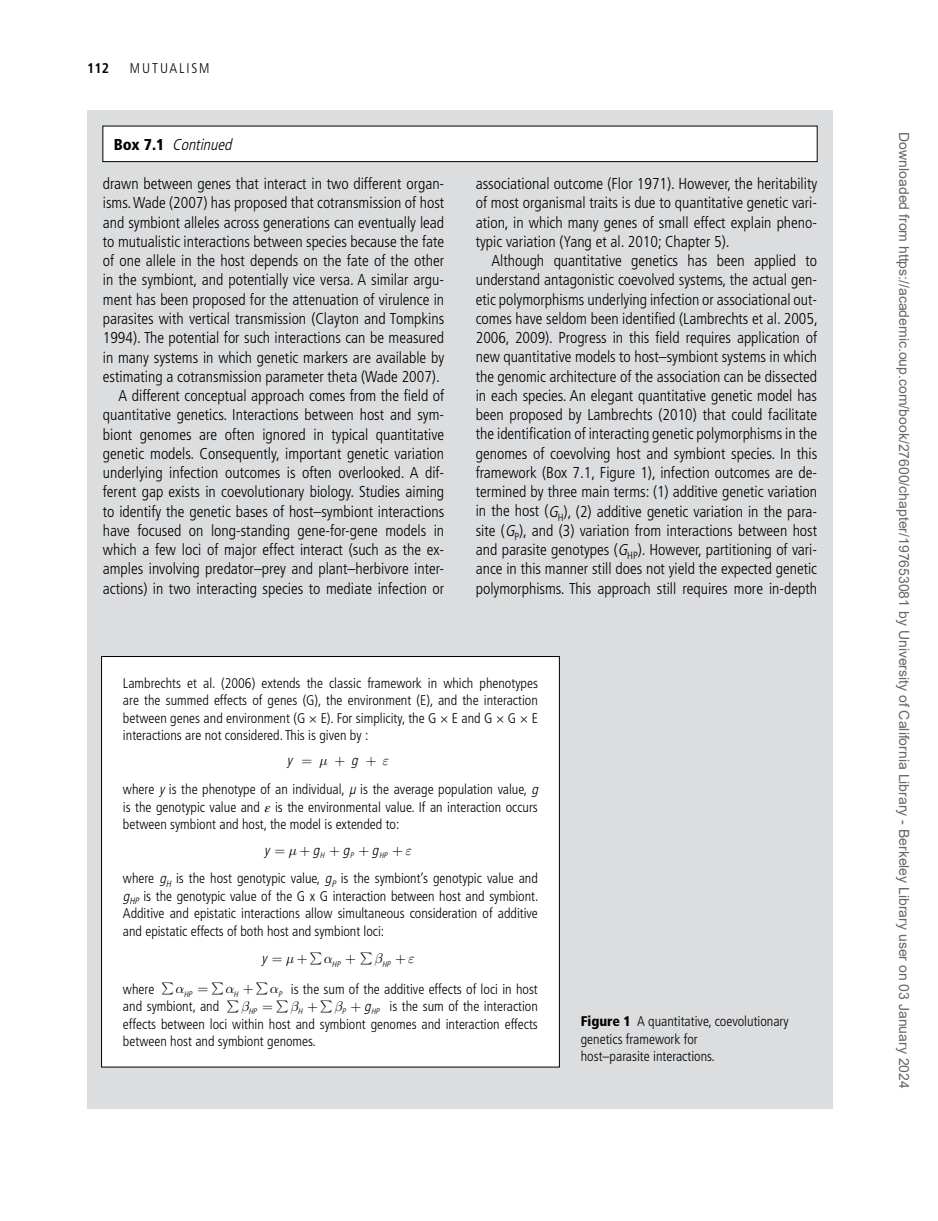
<style>
.page{position:relative;width:938px;height:1221px;background:#fff}
.page>*{position:absolute;margin:0;border:0;box-sizing:border-box;transform-origin:0 0}
.t1{font:300 condensed 15.75px/19.2px "Frutiger LT Std";color:#000;text-align:justify}
.t2{font:italic 300 condensed 15.75px "Frutiger LT Std";color:#000}
.t3{font:300 condensed 14px/17.5px "Frutiger LT Std";color:#000;text-align:justify}
.t4{font:14px "Arial";color:#666}
.t5{font:italic 300 condensed 14px "Frutiger LT Std";color:#000}
.t6{font:700 condensed 14px "Frutiger LT Std";color:#000}
.t7{font:italic 300 condensed 8.05px "Frutiger LT Std";color:#000}
.s1{font-weight:900;font-style:normal}
.s2{font-style:italic}
.s3{font-family:"STIX General";font-weight:400;font-style:italic;font-stretch:normal}
.s4{font-weight:900}
</style>
<div class="page">
<div style="left:87px;top:110px;width:746px;height:999px;background:#dcdddf"></div>
<div style="left:103px;top:126px;width:714px;height:36px;background:#fff"></div>
<div style="left:102px;top:126px;width:715px;height:36px;border:1px solid #000"></div>
<div style="left:101px;top:656px;width:458px;height:410px;background:#fff"></div>
<p class="t6" style="left:87px;top:59px;width:23px">112</p>
<p class="t3" style="left:130px;top:59px;width:79px">m utuali sm</p>
<p class="t2" style="left:114px;top:135px;width:123px"><span class="s1">B o x 7 . 1</span> Continued</p>
<p class="t1" style="left:103px;top:174px;width:343px;text-align:right">drawn between genes that interact in two different organ&shy;isms. Wade (2007) has proposed that cotransmission of host and symbiont alleles across generations can eventually lead to mutualistic interactions between species because the fate of one allele in the host depends on the fate of the other in the symbiont, and potentially vice versa. A similar argu&shy;ment has been proposed for the attenuation of virulence in parasites with vertical transmission (Clayton and Tompkins 1994). The potential for such interactions can be measured in many systems in which genetic markers are available by estimating a cotransmission parameter theta (Wade 2007).<br>A different conceptual approach comes from the field of quantitative genetics. Interactions between host and sym&shy;biont genomes are often ignored in typical quantitative genetic models. Consequently, important genetic variation underlying infection outcomes is often overlooked. A dif&shy;ferent gap exists in coevolutionary biology. Studies aiming to identify the genetic bases of host–symbiont interactions have focused on long-standing gene-for-gene models in which a few loci of major effect interact (such as the ex&shy;amples involving predator–prey and plant–herbivore inter&shy;actions) in two interacting species to mediate infection or</p>
<p class="t1" style="left:476px;top:174px;width:343px">associational outcome (Flor 1971). However, the heritability of most organismal traits is due to quantitative genetic vari&shy;ation, in which many genes of small effect explain pheno&shy;typic variation (Yang et al. 2010; Chapter 5).</p>
<p class="t1" style="left:476px;top:251px;width:343px;text-indent:16px">Although quantitative genetics has been applied to understand antagonistic coevolved systems, the actual gen&shy;etic polymorphisms underlying infection or associational out&shy;comes have seldom been identified (Lambrechts et al. 2005, 2006, 2009). Progress in this field requires application of new quantitative models to host–symbiont systems in which the genomic architecture of the association can be dissected in each species. An elegant quantitative genetic model has been proposed by Lambrechts (2010) that could facilitate the identification of interacting genetic polymorphisms in the genomes of coevolving host and symbiont species. In this framework (Box 7.1, Figure 1), infection outcomes are de&shy;termined by three main terms: (1) additive genetic variation in the host (<span class="s2">G</span><sub>H</sub>), (2) additive genetic variation in the para&shy;site (<span class="s2">G</span><sub>P</sub>), and (3) variation from interactions between host and parasite genotypes (<span class="s2">G</span><sub>HP</sub>). However, partitioning of vari&shy;ance in this manner still does not yield the expected genetic polymorphisms. This approach still requires more in-depth</p>
<p class="t3" style="left:123px;top:674px;width:416px">Lambrechts et al. (2006) extends the classic framework in which phenotypes are the summed effects of genes (G), the environment (E), and the interaction between genes and environment (G × E). For simplicity, the G × E and G × G × E interactions are not considered. This is given by :</p>
<p class="t5" style="left:287px;top:752px;width:10px">y</p>
<p class="t5" style="left:351px;top:752px;width:12px">g</p>
<p class="t3" style="left:123px;top:781px;width:420px;text-align:left">where <span class="s2">y</span> is the phenotype of an individual, <span class="s2">μ</span> is the average population value, <span class="s2">g </span>is the genotypic value and <span class="s3">ε</span> is the environmental value. If an interaction occurs between symbiont and host, the model is extended to:</p>
<p class="t5" style="left:264px;top:841px;width:10px">y</p>
<p class="t5" style="left:313px;top:841px;width:15px">g<sub>H</sub></p>
<p class="t7" style="left:343px;top:850px;width:14px">P<sup>g</sup></p>
<p class="t7" style="left:372px;top:850px;width:19px"><sup>g</sup>HP</p>
<p class="t3" style="left:123px;top:869px;width:417px">where <span class="s2">g</span><sub>H</sub> is the host genotypic value, <span class="s2">g</span><sub>P</sub> is the symbiont’s genotypic value and <span class="s2">g</span><sub>HP</sub> is the genotypic value of the G x G interaction between host and symbiont.<br>Additive and epistatic interactions allow simultaneous consideration of additive and epistatic effects of both host and symbiont loci:</p>
<p class="t5" style="left:261px;top:950px;width:10px">y</p>
<p class="t7" style="left:332px;top:959px;width:12px">HP</p>
<p class="t7" style="left:382px;top:959px;width:12px">HP</p>
<p class="t3" style="left:123px;top:980px;width:72px">where ∑ <sub>HP</sub></p>
<p class="t7" style="left:212px;top:989px;width:30px">∑ H</p>
<p class="t7" style="left:278px;top:989px;width:7px">P</p>
<p class="t3" style="left:291px;top:980px;width:248px">is the sum of the additive effects of loci in host</p>
<p class="t3" style="left:123px;top:997px;width:117px">and symbiont, and ∑</p>
<p class="t5" style="left:364px;top:997px;width:12px">g</p>
<p class="t3" style="left:123px;top:997px;width:416px;text-indent:248px"><sub>HP</sub> is the sum of the interaction effects between loci within host and symbiont genomes and interaction effects between host and symbiont genomes.</p>
<p class="t7" style="left:248px;top:1006px;width:12px">HP</p>
<p class="t7" style="left:298px;top:1006px;width:8px">H</p>
<p class="t7" style="left:342px;top:1006px;width:7px">P</p>
<p class="t3" style="left:581px;top:1012px;width:209px;text-align:left"><span class="s4">Figure 1</span> A quantitative, coevolutionary genetics framework for<br>host–parasite interactions.</p>
<p class="t4" style="left:909px;top:132px;width:957px;rotate:90deg">Downloaded from https://academic.oup.com/book/27600/chapter/197653081 by University of California Library - Berkeley Library user on 03 January 2024</p>
</div>
